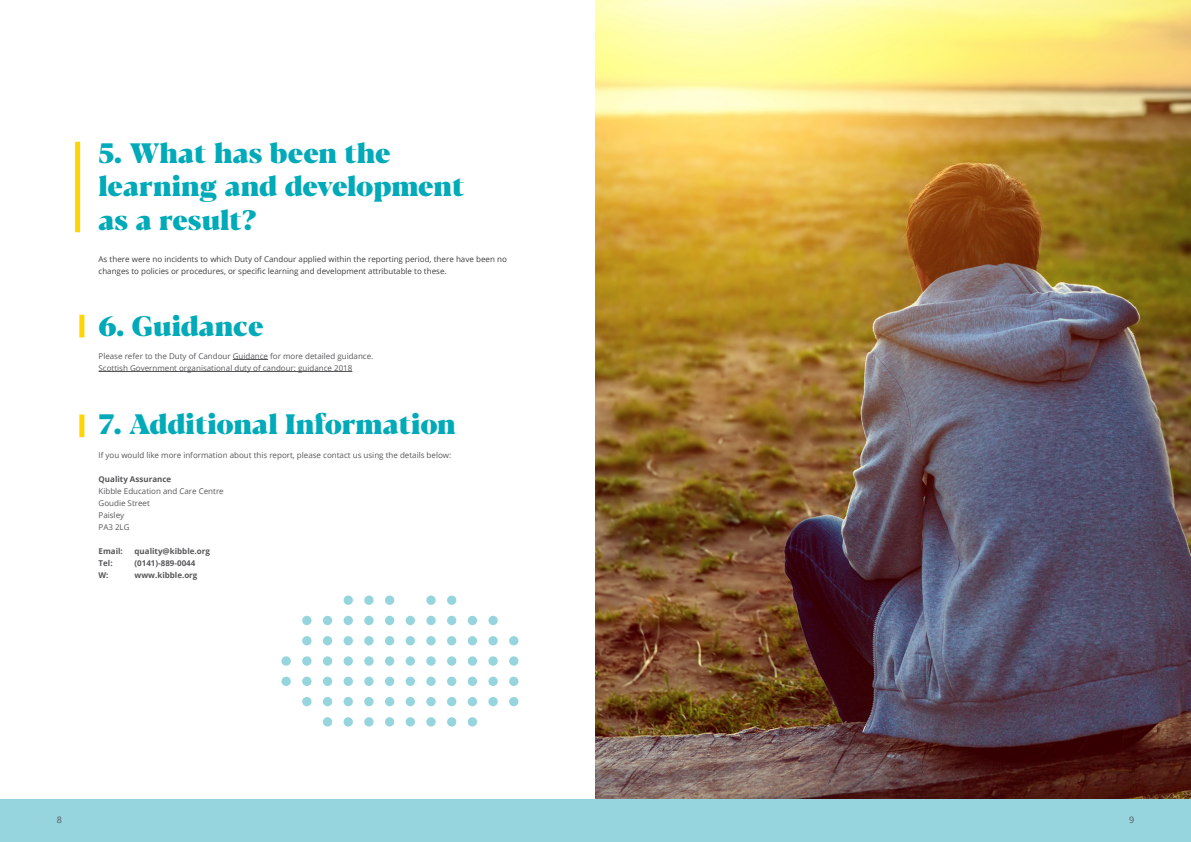
<style>
.page{position:relative;width:1191px;height:842px;background:#fff}
.page>*{position:absolute;margin:0;border:0;box-sizing:border-box;transform-origin:0 0}
.t1{font:800 28px/33.6px "Blacker Display";color:#00aab8}
.t2{font:9px "Open Sans";color:#57585a}
.BODY_TEXT{font:8px "Open Sans";color:#57585a}
.BODY_TEXT-2{font:8px/12px "Open Sans";color:#3e3e3f}
.BODY_TEXT-3{font:700 8px "Open Sans";color:#57585a}
</style>
<div class="page">
<img style="left:595px;top:0;width:596px;height:799px">
<div style="left:0;top:799px;width:1191px;height:43px;background:#96d5dd"></div>
<hr style="left:233px;top:359px;width:35px;height:1px;background:#57585a">
<hr style="left:99px;top:371px;width:253px;height:1px;background:#57585a">
<div style="left:75px;top:142px;width:5px;height:90px;background:#fed503"></div>
<div style="left:79px;top:315px;width:5px;height:22px;background:#fed503"></div>
<div style="left:79px;top:414px;width:5px;height:23px;background:#fed503"></div>
<div style="left:302px;top:677px;width:9px;height:9px;background:#96d5dd;border-radius:50%"></div>
<div style="left:302px;top:697px;width:9px;height:9px;background:#96d5dd;border-radius:50%"></div>
<div style="left:302px;top:656px;width:9px;height:10px;background:#96d5dd;border-radius:50%"></div>
<div style="left:302px;top:636px;width:9px;height:9px;background:#96d5dd;border-radius:50%"></div>
<div style="left:302px;top:616px;width:9px;height:9px;background:#96d5dd;border-radius:50%"></div>
<div style="left:323px;top:677px;width:9px;height:9px;background:#96d5dd;border-radius:50%"></div>
<div style="left:323px;top:697px;width:9px;height:9px;background:#96d5dd;border-radius:50%"></div>
<div style="left:323px;top:717px;width:9px;height:9px;background:#96d5dd;border-radius:50%"></div>
<div style="left:323px;top:656px;width:9px;height:10px;background:#96d5dd;border-radius:50%"></div>
<div style="left:323px;top:636px;width:9px;height:9px;background:#96d5dd;border-radius:50%"></div>
<div style="left:323px;top:616px;width:9px;height:9px;background:#96d5dd;border-radius:50%"></div>
<div style="left:343px;top:677px;width:10px;height:9px;background:#96d5dd;border-radius:50%"></div>
<div style="left:343px;top:697px;width:10px;height:9px;background:#96d5dd;border-radius:50%"></div>
<div style="left:343px;top:717px;width:10px;height:9px;background:#96d5dd;border-radius:50%"></div>
<div style="left:343px;top:656px;width:10px;height:10px;background:#96d5dd;border-radius:50%"></div>
<div style="left:343px;top:636px;width:10px;height:9px;background:#96d5dd;border-radius:50%"></div>
<div style="left:343px;top:616px;width:10px;height:9px;background:#96d5dd;border-radius:50%"></div>
<div style="left:343px;top:595px;width:10px;height:10px;background:#96d5dd;border-radius:50%"></div>
<div style="left:364px;top:677px;width:9px;height:9px;background:#96d5dd;border-radius:50%"></div>
<div style="left:364px;top:697px;width:9px;height:9px;background:#96d5dd;border-radius:50%"></div>
<div style="left:364px;top:717px;width:9px;height:9px;background:#96d5dd;border-radius:50%"></div>
<div style="left:364px;top:656px;width:9px;height:10px;background:#96d5dd;border-radius:50%"></div>
<div style="left:364px;top:636px;width:9px;height:9px;background:#96d5dd;border-radius:50%"></div>
<div style="left:364px;top:616px;width:9px;height:9px;background:#96d5dd;border-radius:50%"></div>
<div style="left:364px;top:595px;width:9px;height:10px;background:#96d5dd;border-radius:50%"></div>
<div style="left:385px;top:677px;width:9px;height:9px;background:#96d5dd;border-radius:50%"></div>
<div style="left:385px;top:697px;width:9px;height:9px;background:#96d5dd;border-radius:50%"></div>
<div style="left:385px;top:717px;width:9px;height:9px;background:#96d5dd;border-radius:50%"></div>
<div style="left:385px;top:656px;width:9px;height:10px;background:#96d5dd;border-radius:50%"></div>
<div style="left:385px;top:636px;width:9px;height:9px;background:#96d5dd;border-radius:50%"></div>
<div style="left:385px;top:616px;width:9px;height:9px;background:#96d5dd;border-radius:50%"></div>
<div style="left:385px;top:595px;width:9px;height:10px;background:#96d5dd;border-radius:50%"></div>
<div style="left:406px;top:677px;width:9px;height:9px;background:#96d5dd;border-radius:50%"></div>
<div style="left:406px;top:697px;width:9px;height:9px;background:#96d5dd;border-radius:50%"></div>
<div style="left:406px;top:717px;width:9px;height:9px;background:#96d5dd;border-radius:50%"></div>
<div style="left:406px;top:656px;width:9px;height:10px;background:#96d5dd;border-radius:50%"></div>
<div style="left:406px;top:636px;width:9px;height:9px;background:#96d5dd;border-radius:50%"></div>
<div style="left:406px;top:616px;width:9px;height:9px;background:#96d5dd;border-radius:50%"></div>
<div style="left:426px;top:677px;width:10px;height:9px;background:#96d5dd;border-radius:50%"></div>
<div style="left:426px;top:697px;width:10px;height:9px;background:#96d5dd;border-radius:50%"></div>
<div style="left:426px;top:717px;width:10px;height:9px;background:#96d5dd;border-radius:50%"></div>
<div style="left:426px;top:656px;width:10px;height:10px;background:#96d5dd;border-radius:50%"></div>
<div style="left:426px;top:636px;width:10px;height:9px;background:#96d5dd;border-radius:50%"></div>
<div style="left:426px;top:616px;width:10px;height:9px;background:#96d5dd;border-radius:50%"></div>
<div style="left:426px;top:595px;width:10px;height:10px;background:#96d5dd;border-radius:50%"></div>
<div style="left:447px;top:677px;width:9px;height:9px;background:#96d5dd;border-radius:50%"></div>
<div style="left:447px;top:697px;width:9px;height:9px;background:#96d5dd;border-radius:50%"></div>
<div style="left:447px;top:717px;width:9px;height:9px;background:#96d5dd;border-radius:50%"></div>
<div style="left:447px;top:656px;width:9px;height:10px;background:#96d5dd;border-radius:50%"></div>
<div style="left:447px;top:636px;width:9px;height:9px;background:#96d5dd;border-radius:50%"></div>
<div style="left:447px;top:616px;width:9px;height:9px;background:#96d5dd;border-radius:50%"></div>
<div style="left:447px;top:595px;width:9px;height:10px;background:#96d5dd;border-radius:50%"></div>
<div style="left:468px;top:677px;width:9px;height:9px;background:#96d5dd;border-radius:50%"></div>
<div style="left:468px;top:697px;width:9px;height:9px;background:#96d5dd;border-radius:50%"></div>
<div style="left:468px;top:717px;width:9px;height:9px;background:#96d5dd;border-radius:50%"></div>
<div style="left:468px;top:656px;width:9px;height:10px;background:#96d5dd;border-radius:50%"></div>
<div style="left:468px;top:636px;width:9px;height:9px;background:#96d5dd;border-radius:50%"></div>
<div style="left:468px;top:616px;width:9px;height:9px;background:#96d5dd;border-radius:50%"></div>
<div style="left:488px;top:677px;width:10px;height:9px;background:#96d5dd;border-radius:50%"></div>
<div style="left:488px;top:697px;width:10px;height:9px;background:#96d5dd;border-radius:50%"></div>
<div style="left:488px;top:656px;width:10px;height:10px;background:#96d5dd;border-radius:50%"></div>
<div style="left:488px;top:636px;width:10px;height:9px;background:#96d5dd;border-radius:50%"></div>
<div style="left:488px;top:616px;width:10px;height:9px;background:#96d5dd;border-radius:50%"></div>
<div style="left:509px;top:677px;width:9px;height:9px;background:#96d5dd;border-radius:50%"></div>
<div style="left:509px;top:697px;width:9px;height:9px;background:#96d5dd;border-radius:50%"></div>
<div style="left:509px;top:656px;width:9px;height:10px;background:#96d5dd;border-radius:50%"></div>
<div style="left:509px;top:636px;width:9px;height:9px;background:#96d5dd;border-radius:50%"></div>
<div style="left:281px;top:677px;width:10px;height:9px;background:#96d5dd;border-radius:50%"></div>
<div style="left:281px;top:656px;width:10px;height:10px;background:#96d5dd;border-radius:50%"></div>
<p class="t1" style="left:99px;top:138px;width:367px">5. What has been the learning and development as a result?</p>
<p class="BODY_TEXT-2" style="left:99px;top:252px;width:410px">As there were no incidents to which Duty of Candour applied within the reporting period, there have been no changes to policies or procedures, or specific learning and development attributable to these.</p>
<p class="t1" style="left:99px;top:311px;width:167px">6. Guidance</p>
<p class="BODY_TEXT" style="left:99px;top:350px;width:276px">Please refer to the Duty of Candour Guidance for more detailed guidance.</p>
<p class="BODY_TEXT" style="left:99px;top:362px;width:255px">Scottish Government organisational duty of candour: guidance 2018</p>
<p class="t1" style="left:99px;top:409px;width:359px">7. Additional Information</p>
<p class="BODY_TEXT" style="left:99px;top:449px;width:354px">If you would like more information about this report, please contact us using the details below:</p>
<p class="BODY_TEXT-3" style="left:99px;top:473px;width:74px">Quality Assurance</p>
<p class="BODY_TEXT" style="left:99px;top:485px;width:127px">Kibble Education and Care Centre</p>
<p class="BODY_TEXT" style="left:99px;top:497px;width:53px">Goudie Street</p>
<p class="BODY_TEXT" style="left:99px;top:509px;width:27px">Paisley</p>
<p class="BODY_TEXT" style="left:99px;top:521px;width:33px">PA3 2LG</p>
<p class="BODY_TEXT-3" style="left:99px;top:545px;width:26px">Email:</p>
<p class="BODY_TEXT-3" style="left:135px;top:545px;width:77px">quality@kibble.org</p>
<p class="BODY_TEXT-3" style="left:99px;top:557px;width:16px">Tel:</p>
<p class="BODY_TEXT-3" style="left:135px;top:557px;width:62px">(0141)-889-0044</p>
<p class="BODY_TEXT-3" style="left:99px;top:569px;width:12px">W:</p>
<p class="BODY_TEXT-3" style="left:135px;top:569px;width:64px">www.kibble.org</p>
<p class="t2" style="left:57px;top:814px;width:7px">8</p>
<p class="t2" style="left:1129px;top:814px;width:7px">9</p>
</div>
